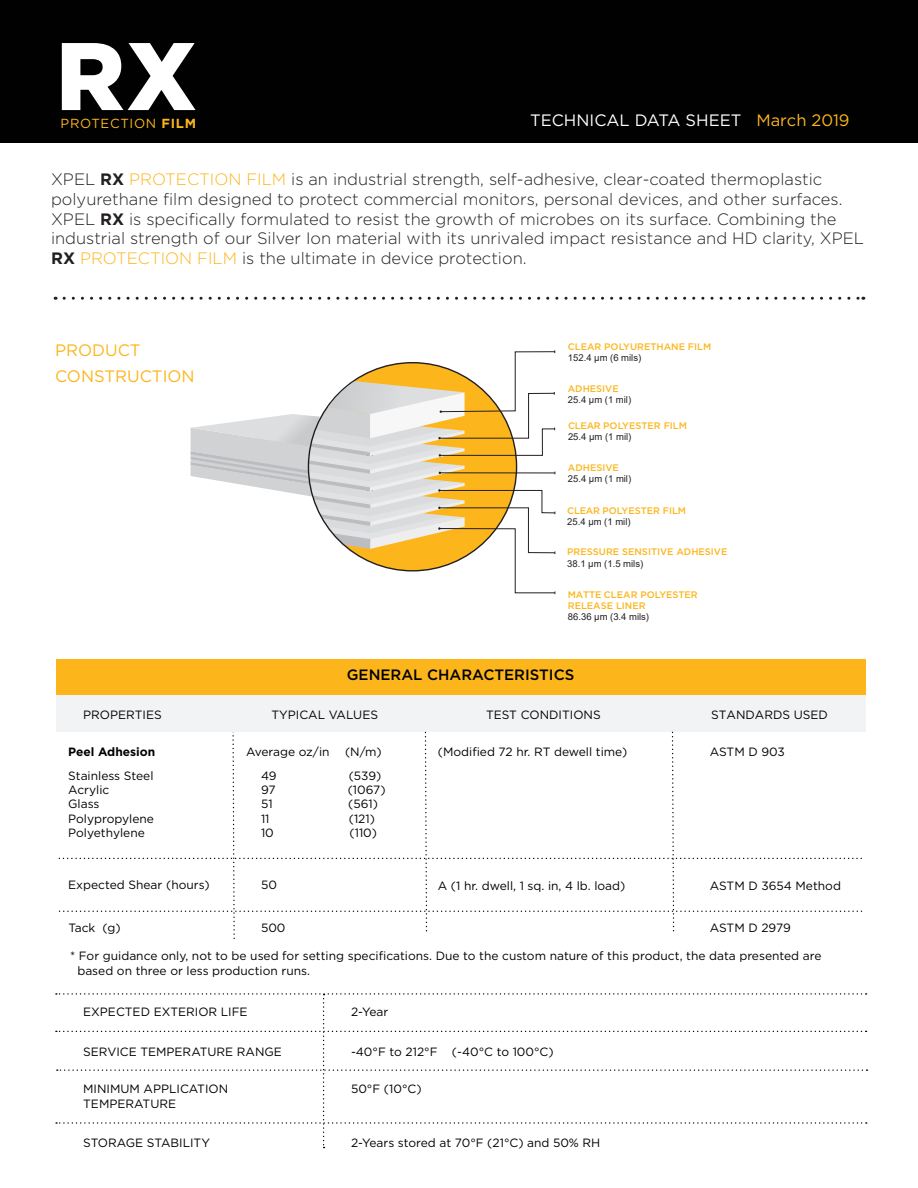
<style>
.page{position:relative;width:918px;height:1188px;background:#fff}
.page>*{position:absolute;margin:0;border:0;box-sizing:border-box;transform-origin:0 0}
.t1{font:900 95.7px "Gotham";color:#fff}
.t2{font:300 16.5px/19.8px "Gotham";color:#231f20}
.t3{font:16.5px "Gotham";color:#fff}
.t4{font:16.5px/25.5px "Gotham";color:#fcb61c}
.t5{font:500 15px "Gotham";color:#010101}
.t6{font:13.2px "Gotham";letter-spacing:.05em;color:#fcb61c}
.t7{font:12px/14.4px "Gotham";color:#010101}
.t8{font:700 12px "Gotham";color:#010101}
.t9{font:500 9.45px/11.4px "Gotham";color:#fcb61c}
.t10{font:9.45px "Arial";color:#231f20}
.s1{font-weight:700}
.s2{color:#fcb61c}
</style>
<div class="page">
<div style="left:0;top:0;width:918px;height:142px;background:#010101"></div>
<svg style="left:64px;top:297px;width:800px;height:3px"></svg>
<div style="left:56px;top:659px;width:810px;height:36px;background:#fcb61c"></div>
<div style="left:56px;top:695px;width:810px;height:37px;background:#f2f3f4"></div>
<svg style="left:56px;top:993px;width:812px;height:155px"></svg>
<svg style="left:190px;top:350px;width:366px;height:244px"></svg>
<svg style="left:58px;top:731px;width:804px;height:208px"></svg>
<h1 class="t1" style="left:56px;top:21px;width:142px">RX</h1>
<p class="t6" style="left:61px;top:116px;width:137px">PROTECTION <span class="s1">FILM</span></p>
<h2 class="t3" style="left:530px;top:111px;width:321px">TECHNICAL DATA SHEET <span class="s2">March 2019</span></h2>
<p class="t2" style="left:51px;top:169px;width:815px">XPEL <span class="s1">RX</span> <span class="s2">PROTECTION FILM</span> is an industrial strength, self-adhesive, clear-coated thermoplastic polyurethane film designed to protect commercial monitors, personal devices, and other surfaces.<br>XPEL <span class="s1">RX</span> is specifically formulated to resist the growth of microbes on its surface. Combining the industrial strength of our Silver Ion material with its unrivaled impact resistance and HD clarity, XPEL <span class="s1">RX</span> <span class="s2">PROTECTION FILM</span> is the ultimate in device protection.</p>
<h2 class="t4" style="left:55px;top:338px;width:141px">PRODUCT<br>CONSTRUCTION</h2>
<p class="t9" style="left:568px;top:341px;width:145px">CLEAR POLYURETHANE FILM</p>
<p class="t10" style="left:568px;top:351px;width:75px">152.4 μm (6 mils)</p>
<p class="t9" style="left:568px;top:382px;width:52px">ADHESIVE</p>
<p class="t10" style="left:568px;top:393px;width:65px">25.4 μm (1 mil)</p>
<p class="t9" style="left:568px;top:420px;width:120px">CLEAR POLYESTER FILM</p>
<p class="t10" style="left:568px;top:430px;width:65px">25.4 μm (1 mil)</p>
<p class="t9" style="left:568px;top:462px;width:52px">ADHESIVE</p>
<p class="t10" style="left:568px;top:473px;width:65px">25.4 μm (1 mil)</p>
<p class="t9" style="left:567px;top:504px;width:120px">CLEAR POLYESTER FILM</p>
<p class="t10" style="left:567px;top:515px;width:65px">25.4 μm (1 mil)</p>
<p class="t9" style="left:567px;top:546px;width:162px">PRESSURE SENSITIVE ADHESIVE</p>
<p class="t10" style="left:567px;top:557px;width:77px">38.1 μm (1.5 mils)</p>
<p class="t9" style="left:568px;top:588px;width:131px">MATTE CLEAR POLYESTER<br>RELEASE LINER</p>
<p class="t10" style="left:568px;top:610px;width:83px">86.36 μm (3.4 mils)</p>
<p class="t5" style="left:347px;top:666px;width:229px">GENERAL CHARACTERISTICS</p>
<p class="t7" style="left:83px;top:707px;width:80px">PROPERTIES</p>
<p class="t7" style="left:272px;top:707px;width:108px">TYPICAL VALUES</p>
<p class="t7" style="left:486px;top:707px;width:116px">TEST CONDITIONS</p>
<p class="t8" style="left:68px;top:745px;width:89px">Peel Adhesion</p>
<p class="t7" style="left:68px;top:768px;width:87px">Stainless Steel<br>Acrylic<br>Glass<br>Polypropylene<br>Polyethylene</p>
<p class="t7" style="left:68px;top:877px;width:143px">Expected Shear (hours)</p>
<p class="t7" style="left:68px;top:920px;width:54px">Tack (g)</p>
<p class="t7" style="left:246px;top:744px;width:85px">Average oz/in</p>
<p class="t7" style="left:345px;top:744px;width:38px">(N/m)</p>
<p class="t7" style="left:261px;top:768px;width:17px">49</p>
<p class="t7" style="left:349px;top:768px;width:34px">(539)</p>
<p class="t7" style="left:261px;top:782px;width:16px">97</p>
<p class="t7" style="left:348px;top:782px;width:39px">(1067)</p>
<p class="t7" style="left:261px;top:797px;width:13px">51</p>
<p class="t7" style="left:348px;top:797px;width:31px">(561)</p>
<p class="t7" style="left:261px;top:811px;width:10px">11</p>
<p class="t7" style="left:349px;top:811px;width:28px">(121)</p>
<p class="t7" style="left:261px;top:826px;width:14px">10</p>
<p class="t7" style="left:350px;top:826px;width:29px">(110)</p>
<p class="t7" style="left:261px;top:877px;width:17px">50</p>
<p class="t7" style="left:261px;top:920px;width:26px">500</p>
<p class="t7" style="left:438px;top:744px;width:191px">(Modified 72 hr. RT dewell time)</p>
<p class="t7" style="left:438px;top:879px;width:189px">A (1 hr. dwell, 1 sq. in, 4 lb. load)</p>
<p class="t7" style="left:711px;top:707px;width:118px">STANDARDS USED</p>
<p class="t7" style="left:710px;top:744px;width:77px">ASTM D 903</p>
<p class="t7" style="left:710px;top:879px;width:133px">ASTM D 3654 Method</p>
<p class="t7" style="left:710px;top:920px;width:83px">ASTM D 2979</p>
<p class="t7" style="left:77px;top:949px;width:746px;text-indent:-7px">* For guidance only, not to be used for setting specifications. Due to the custom nature of this product, the data presented are based on three or less production runs.</p>
<p class="t7" style="left:83px;top:1004px;width:166px">EXPECTED EXTERIOR LIFE</p>
<p class="t7" style="left:83px;top:1044px;width:200px">SERVICE TEMPERATURE RANGE</p>
<p class="t7" style="left:83px;top:1082px;width:147px">MINIMUM APPLICATION<br>TEMPERATURE</p>
<p class="t7" style="left:83px;top:1136px;width:128px">STORAGE STABILITY</p>
<p class="t7" style="left:351px;top:1004px;width:39px">2-Year</p>
<p class="t7" style="left:351px;top:1044px;width:204px">-40°F to 212°F (-40°C to 100°C)</p>
<p class="t7" style="left:351px;top:1082px;width:72px">50°F (10°C)</p>
<p class="t7" style="left:351px;top:1136px;width:251px">2-Years stored at 70°F (21°C) and 50% RH</p>
</div>
